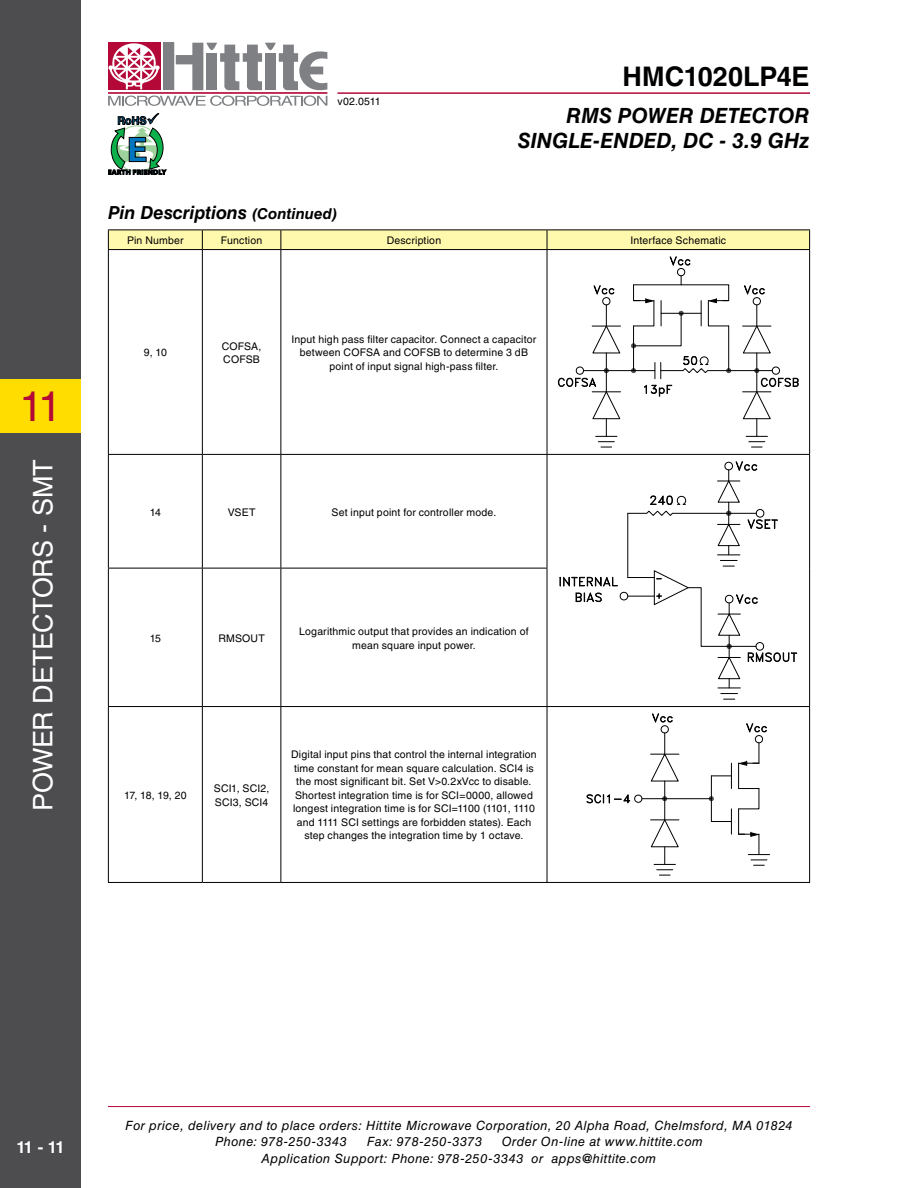
<style>
.page{position:relative;width:918px;height:1188px;background:#fff}
.page>*{position:absolute;margin:0;border:0;box-sizing:border-box;transform-origin:0 0}
.t1{font:42px "Helvetica LT Std";color:#b30838}
.t2{font:27px "Helvetica LT Std";letter-spacing:-.015em;color:#fff}
.t3{font:700 27px "Helvetica LT Std";color:#000}
.t4{font:italic 700 21px/25.2px "Helvetica LT Std";color:#000;text-align:right}
.t5{font:italic 700 18px "Helvetica LT Std";letter-spacing:-.005em;color:#000}
.t6{font:700 16.5px "Helvetica LT Std";color:#fff}
.t7{font:italic 12.75px/16.5px "Helvetica LT Std";letter-spacing:.035em;color:#000}
.t8{font:10.5px/13.5px "Helvetica LT Std";letter-spacing:.015em;color:#000;text-align:center}
.s1{font-size:15px}
</style>
<div class="page">
<hr style="left:108px;top:1106px;width:702px;height:1px;background:#b30838">
<hr style="left:338px;top:92px;width:472px;height:2px;background:#b30838">
<div style="left:163px;top:43px;width:11px;height:47px;background:#7e8083"></div>
<div style="left:108px;top:43px;width:52px;height:47px;background:#b30838"></div>
<hr style="left:108px;top:92px;width:219px;height:2px;background:#b30838">
<svg style="left:176px;top:43px;width:151px;height:47px"></svg>
<svg style="left:108px;top:96px;width:219px;height:10px"></svg>
<svg style="left:108px;top:43px;width:52px;height:46px"></svg>
<svg style="left:108px;top:113px;width:58px;height:62px"></svg>
<div style="left:0;top:0;width:81px;height:1188px;background:#4d4d4f"></div>
<div style="left:0;top:379px;width:81px;height:54px;background:#fd0"></div>
<div style="left:108px;top:230px;width:702px;height:19px;background:#fff9ae"></div>
<hr style="left:108px;top:249px;width:94px;height:1px;background:#000">
<hr style="left:108px;top:250px;width:1px;height:204px;background:#000">
<hr style="left:202px;top:249px;width:79px;height:1px;background:#000">
<hr style="left:202px;top:250px;width:1px;height:204px;background:#000">
<hr style="left:281px;top:249px;width:266px;height:1px;background:#000">
<hr style="left:280px;top:250px;width:1px;height:204px;background:#000">
<hr style="left:547px;top:249px;width:263px;height:1px;background:#000">
<hr style="left:108px;top:454px;width:94px;height:1px;background:#000">
<hr style="left:108px;top:455px;width:1px;height:113px;background:#000">
<hr style="left:202px;top:454px;width:79px;height:1px;background:#000">
<hr style="left:202px;top:455px;width:1px;height:113px;background:#000">
<hr style="left:281px;top:454px;width:266px;height:1px;background:#000">
<hr style="left:280px;top:455px;width:1px;height:113px;background:#000">
<hr style="left:108px;top:568px;width:94px;height:1px;background:#000">
<hr style="left:108px;top:568px;width:1px;height:138px;background:#000">
<hr style="left:202px;top:568px;width:79px;height:1px;background:#000">
<hr style="left:202px;top:568px;width:1px;height:138px;background:#000">
<hr style="left:281px;top:568px;width:266px;height:1px;background:#000">
<hr style="left:280px;top:568px;width:1px;height:138px;background:#000">
<hr style="left:108px;top:706px;width:94px;height:1px;background:#000">
<hr style="left:108px;top:707px;width:1px;height:175px;background:#000">
<hr style="left:202px;top:706px;width:79px;height:1px;background:#000">
<hr style="left:202px;top:707px;width:1px;height:175px;background:#000">
<hr style="left:281px;top:706px;width:266px;height:1px;background:#000">
<hr style="left:280px;top:707px;width:1px;height:175px;background:#000">
<hr style="left:108px;top:882px;width:94px;height:1px;background:#000">
<hr style="left:202px;top:882px;width:79px;height:1px;background:#000">
<hr style="left:281px;top:882px;width:266px;height:1px;background:#000">
<hr style="left:547px;top:250px;width:1px;height:204px;background:#000">
<hr style="left:809px;top:250px;width:1px;height:204px;background:#000">
<hr style="left:547px;top:454px;width:263px;height:1px;background:#000">
<hr style="left:547px;top:455px;width:1px;height:113px;background:#000">
<hr style="left:809px;top:455px;width:1px;height:113px;background:#000">
<hr style="left:547px;top:568px;width:1px;height:138px;background:#000">
<hr style="left:809px;top:568px;width:1px;height:138px;background:#000">
<hr style="left:547px;top:706px;width:263px;height:1px;background:#000">
<hr style="left:547px;top:707px;width:1px;height:175px;background:#000">
<hr style="left:809px;top:707px;width:1px;height:175px;background:#000">
<hr style="left:547px;top:882px;width:263px;height:1px;background:#000">
<hr style="left:584px;top:370px;width:71px;height:1px;background:#000">
<svg style="left:558px;top:285px;width:63px;height:163px"></svg>
<svg style="left:631px;top:256px;width:168px;height:192px"></svg>
<svg style="left:560px;top:461px;width:237px;height:239px"></svg>
<svg style="left:586px;top:794px;width:56px;height:9px"></svg>
<svg style="left:711px;top:763px;width:21px;height:26px"></svg>
<svg style="left:712px;top:809px;width:20px;height:25px"></svg>
<hr style="left:711px;top:776px;width:1px;height:46px;background:#000">
<hr style="left:642px;top:798px;width:69px;height:1px;background:#000">
<svg style="left:738px;top:723px;width:32px;height:143px"></svg>
<svg style="left:651px;top:713px;width:28px;height:163px"></svg>
<svg style="left:709px;top:796px;width:5px;height:5px"></svg>
<h1 class="t1" style="left:20px;top:382px;width:43px">11</h1>
<h2 class="t2" style="left:27px;top:811px;width:352px;rotate:-90deg">Power Detectors - SMT</h2>
<p class="t8" style="left:338px;top:95px;width:44px">v02.0511</p>
<h2 class="t3" style="left:623px;top:60px;width:189px">HMC1020LP4E</h2>
<h3 class="t4" style="left:518px;top:103px;width:293px">RMS POWER DETECTOR<br>SINGLE-ENDED, DC - 3.9 GHz</h3>
<h3 class="t5" style="left:108px;top:201px;width:231px">Pin Descriptions <span class="s1">(Continued)</span></h3>
<p class="t8" style="left:127px;top:234px;width:58px">Pin Number</p>
<p class="t8" style="left:221px;top:234px;width:43px">Function</p>
<p class="t8" style="left:387px;top:234px;width:56px">Description</p>
<p class="t8" style="left:630px;top:234px;width:97px">Interface Schematic</p>
<p class="t8" style="left:144px;top:346px;width:25px">9, 10</p>
<p class="t8" style="left:222px;top:339px;width:41px;text-align:left">CO FSA,<br>COFSB</p>
<p class="t8" style="left:292px;top:332px;width:246px">Input high pass filter capacitor. Connect a capacitor between CO FSA and CO FSB to determine 3 dB point of input signal high-pass filter.</p>
<p class="t8" style="left:150px;top:505px;width:13px">14</p>
<p class="t8" style="left:228px;top:505px;width:15px">VSET</p>
<p class="t8" style="left:332px;top:505px;width:166px">Set input point for controller mode.</p>
<p class="t8" style="left:150px;top:631px;width:13px">15</p>
<p class="t8" style="left:218px;top:631px;width:48px">RMSOUT</p>
<p class="t8" style="left:299px;top:625px;width:231px">Logarithmic output that provides an indication of mean square input power.</p>
<p class="t8" style="left:124px;top:788px;width:64px">17, 18, 19, 20</p>
<p class="t8" style="left:214px;top:782px;width:57px;text-align:left">SCI1, SCI2,<br>SCI3, SCI4</p>
<p class="t8" style="left:291px;top:748px;width:247px">Digital input pins that control the internal integration time constant for mean square calculation. SCI4 is the most significant bit. Set V&gt;0.2xVcc to disable.<br>Shortest integration time is for SC I=0000, allowed longest integration time is for SCI=1100 (1101, 1110 and 1111 SCI settings are forbidden states). Each step changes the integration time by 1 octave.</p>
<h3 class="t6" style="left:16px;top:1138px;width:50px">11 - 11</h3>
<p class="t7" style="left:215px;top:1117px;width:579px;text-indent:-90px">For price, delivery and to place orders: Hittite Microwave Corporation, 20 Alpha Road, Chelmsford, MA 01824<br>Phone: 978-250-3343</p>
<p class="t7" style="left:262px;top:1133px;width:443px;text-indent:240px">Order On-line at www.hittite.com<br>Application Support: Phone: 978-250-3343 or apps@hittite.com</p>
<p class="t7" style="left:367px;top:1133px;width:117px">Fax: 978-250-3373</p>
</div>
